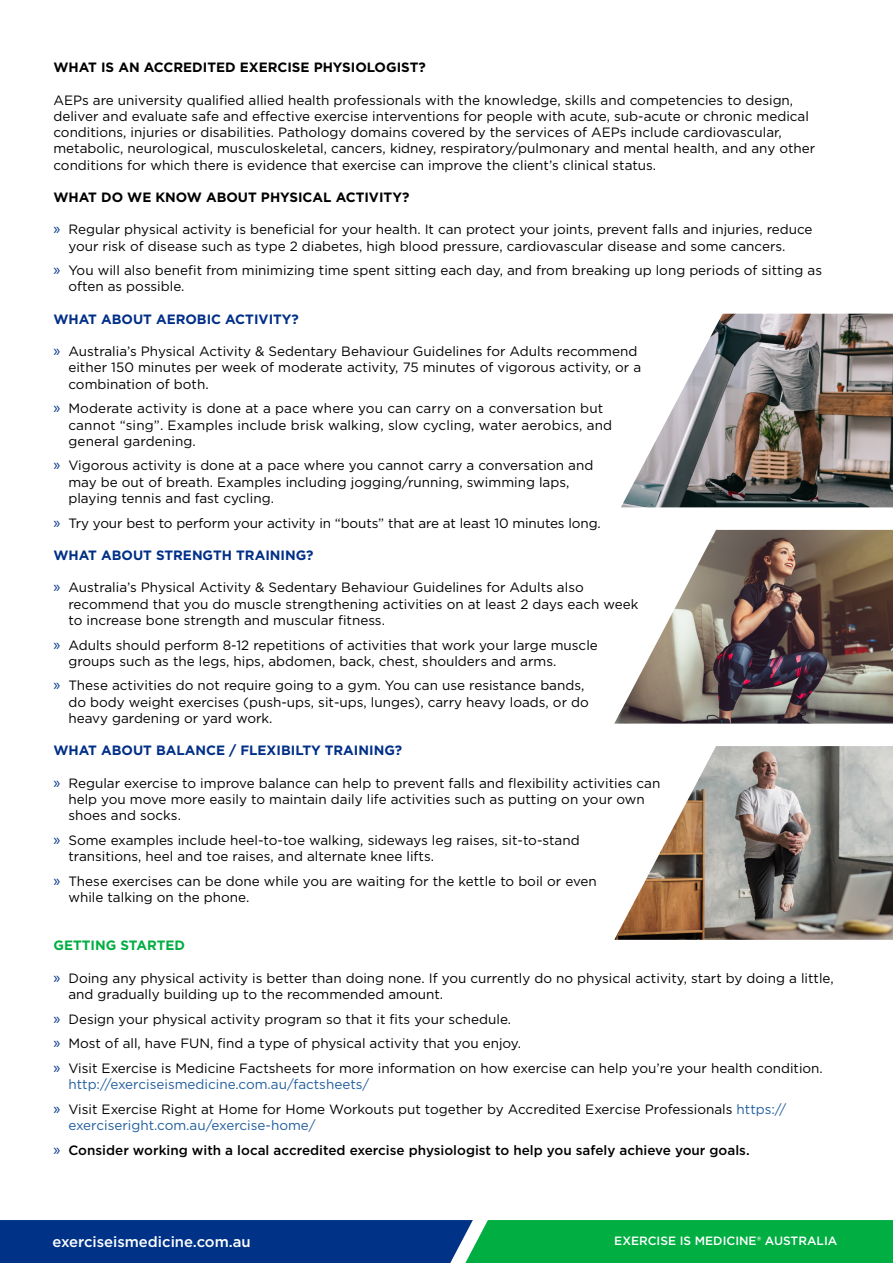
<style>
.page{position:relative;width:893px;height:1263px;background:#fff}
.page>*{position:absolute;margin:0;border:0;box-sizing:border-box;transform-origin:0 0}
.t1{font:500 14.85px "Gotham";color:#fff}
.t2{font:13.5px/16.2px "Gotham";color:#000}
.t3{font:500 13.5px/24.8px "Gotham";color:#000}
.t4{font:700 13.5px "Gotham";color:#002f87}
.t5{font:700 13.5px "Gotham";color:#000}
.t6{font:700 13.5px "Gotham";color:#00ae42}
.t7{font:500 12px "Gotham";color:#fff}
.s1{font-family:"Myriad Pro";font-size:16.5px;color:#038}
.s2{color:#215e9e}
.s3{font-weight:400;color:#215e9e}
.s4{font-family:"Myriad Pro";font-weight:400;font-size:16.5px;color:#038}
</style>
<div class="page">
<svg style="left:0;top:1220px;width:893px;height:43px;background:#046f69"></svg>
<img style="left:621px;top:314px;width:272px;height:193px">
<img style="left:614px;top:530px;width:279px;height:194px">
<img style="left:614px;top:746px;width:279px;height:194px">
<p class="t5" style="left:53px;top:59px;width:374px">WHAT IS AN ACCREDITED EXERCISE PHYSIOLOGIST?</p>
<p class="t2" style="left:53px;top:92px;width:763px">AEPs are university qualified allied health professionals with the knowledge, skills and competencies to design, deliver and evaluate safe and effective exercise interventions for people with acute, sub-acute or chronic medical conditions, injuries or disabilities. Pathology domains covered by the services of AEPs include cardiovascular, metabolic, neurological, musculoskeletal, cancers, kidney, respiratory/pulmonary and mental health, and any other conditions for which there is evidence that exercise can improve the client’s clinical status.</p>
<p class="t5" style="left:53px;top:188px;width:357px">WHAT DO WE KNOW ABOUT PHYSICAL ACTIVITY?</p>
<p class="t2" style="left:68px;top:221px;width:746px;text-indent:-15px"><span class="s1">»</span> Regular physical activity is beneficial for your health. It can protect your joints, prevent falls and injuries, reduce your risk of disease such as type 2 diabetes, high blood pressure, cardiovascular disease and some cancers.</p>
<p class="t2" style="left:68px;top:262px;width:755px;text-indent:-15px"><span class="s1">»</span> You will also benefit from minimizing time spent sitting each day, and from breaking up long periods of sitting as often as possible.</p>
<p class="t4" style="left:53px;top:310px;width:247px">WHAT ABOUT AEROBIC ACTIVITY?</p>
<p class="t2" style="left:68px;top:343px;width:574px;text-indent:-15px"><span class="s1">»</span> Australia’s Physical Activity &amp; Sedentary Behaviour Guidelines for Adults recommend either 150 minutes per week of moderate activity, 75 minutes of vigorous activity, or a combination of both.</p>
<p class="t2" style="left:68px;top:400px;width:545px;text-indent:-15px"><span class="s1">»</span> Moderate activity is done at a pace where you can carry on a conversation but cannot “sing”. Examples include brisk walking, slow cycling, water aerobics, and general gardening.</p>
<p class="t2" style="left:68px;top:457px;width:526px;text-indent:-15px"><span class="s1">»</span> Vigorous activity is done at a pace where you cannot carry a conversation and may be out of breath. Examples including jogging/running, swimming laps, playing tennis and fast cycling.</p>
<p class="t2" style="left:53px;top:514px;width:549px"><span class="s1">»</span> Try your best to perform your activity in “bouts” that are at least 10 minutes long.</p>
<p class="t4" style="left:53px;top:546px;width:262px">WHAT ABOUT STRENGTH TRAINING?</p>
<p class="t2" style="left:68px;top:579px;width:571px;text-indent:-15px"><span class="s1">»</span> Australia’s Physical Activity &amp; Sedentary Behaviour Guidelines for Adults also recommend that you do muscle strengthening activities on at least 2 days each week to increase bone strength and muscular fitness.</p>
<p class="t2" style="left:68px;top:636px;width:531px;text-indent:-15px"><span class="s1">»</span> Adults should perform 8-12 repetitions of activities that work your large muscle groups such as the legs, hips, abdomen, back, chest, shoulders and arms.</p>
<p class="t2" style="left:68px;top:677px;width:522px;text-indent:-15px"><span class="s1">»</span> These activities do not require going to a gym. You can use resistance bands, do body weight exercises (push-ups, sit-ups, lunges), carry heavy loads, or do heavy gardening or yard work.</p>
<p class="t4" style="left:53px;top:741px;width:350px">WHAT ABOUT BALANCE / FLEXIBILTY TRAINING?</p>
<p class="t2" style="left:68px;top:774px;width:593px;text-indent:-15px"><span class="s1">»</span> Regular exercise to improve balance can help to prevent falls and flexibility activities can help you move more easily to maintain daily life activities such as putting on your own shoes and socks.</p>
<p class="t2" style="left:68px;top:831px;width:513px;text-indent:-15px"><span class="s1">»</span> Some examples include heel-to-toe walking, sideways leg raises, sit-to-stand transitions, heel and toe raises, and alternate knee lifts.</p>
<p class="t2" style="left:68px;top:872px;width:530px;text-indent:-15px"><span class="s1">»</span> These exercises can be done while you are waiting for the kettle to boil or even while talking on the phone.</p>
<p class="t6" style="left:53px;top:937px;width:133px">GETTING STARTED</p>
<p class="t2" style="left:68px;top:970px;width:767px;text-indent:-15px"><span class="s1">»</span> Doing any physical activity is better than doing none. If you currently do no physical activity, start by doing a little, and gradually building up to the recommended amount.</p>
<p class="t2" style="left:53px;top:1006px;width:771px;line-height:24.8px"><span class="s1">»</span> Design your physical activity program so that it fits your schedule.<br><span class="s1">»</span> Most of all, have FUN, find a type of physical activity that you enjoy.<br><span class="s1">»</span> Visit Exercise is Medicine Factsheets for more information on how exercise can help you’re your health condition.</p>
<p class="t2" style="left:53px;top:1072px;width:734px;line-height:24.8px;text-indent:15px"><span class="s2">http://exerciseismedicine.com.au/factsheets/<br></span><span class="s1">»</span> Visit Exercise Right at Home for Home Workouts put together by Accredited Exercise Professionals <span class="s2">https://</span></p>
<p class="t3" style="left:53px;top:1113px;width:698px;text-indent:15px"><span class="s3">exerciseright.com.au/exercise-home/<br></span><span class="s4">»</span> Consider working with a local accredited exercise physiologist to help you safely achieve your goals.</p>
<p class="t1" style="left:52px;top:1232px;width:200px">exerciseismedicine.com.au</p>
<p class="t7" style="left:614px;top:1233px;width:224px">EXERCISE IS MEDICINE® AUSTRALIA</p>
</div>
